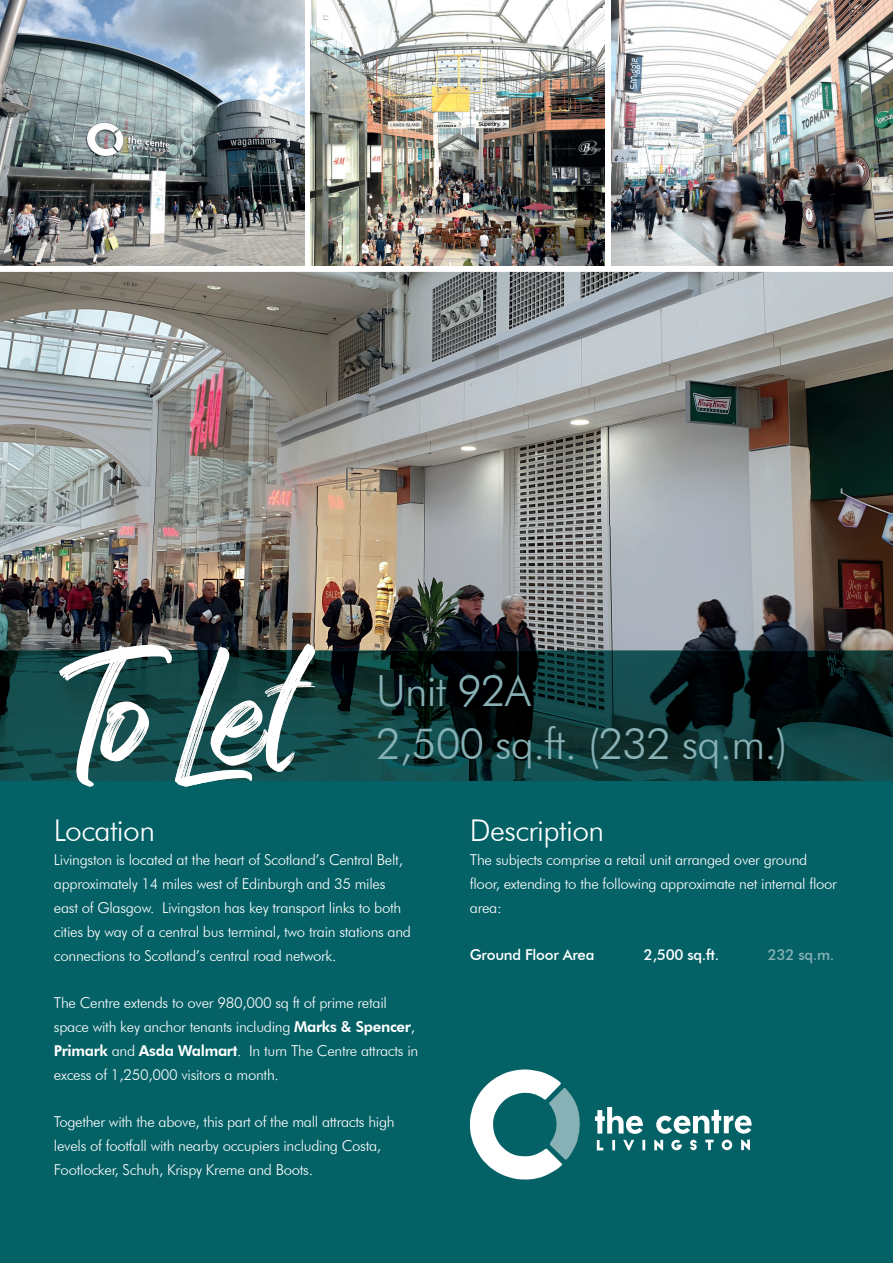
<style>
.page{position:relative;width:893px;height:1263px;background:#fff}
.page>*{position:absolute;margin:0;border:0;box-sizing:border-box;transform-origin:0 0}
.t1{font:150.9px "Kaiya Land";color:#fff}
.t2{font:300 43.05px/52.5px "Futura BT";letter-spacing:-.02em;color:#87b1b5}
.t3{font:300 30px "Futura BT";letter-spacing:-.02em;color:#fff}
.t4{font:300 15px/24px "Futura BT";letter-spacing:-.02em;color:#fff}
.t5{font:500 15px "Futura BT";letter-spacing:-.02em;color:#fff}
.t6{font:500 15px "Futura BT";color:#87b1b5}
.s1{font-weight:800}
</style>
<div class="page">
<div style="left:0;top:651px;width:893px;height:612px;background:#046166"></div>
<svg style="left:595px;top:1107px;width:48px;height:27px"></svg>
<svg style="left:656px;top:1110px;width:95px;height:24px"></svg>
<svg style="left:597px;top:1140px;width:6px;height:10px"></svg>
<svg style="left:612px;top:1140px;width:3px;height:10px"></svg>
<svg style="left:623px;top:1140px;width:11px;height:10px"></svg>
<svg style="left:642px;top:1140px;width:3px;height:10px"></svg>
<svg style="left:654px;top:1140px;width:9px;height:10px"></svg>
<svg style="left:671px;top:1140px;width:11px;height:10px"></svg>
<svg style="left:690px;top:1140px;width:7px;height:10px"></svg>
<svg style="left:705px;top:1140px;width:9px;height:10px"></svg>
<svg style="left:722px;top:1140px;width:10px;height:10px"></svg>
<svg style="left:741px;top:1140px;width:9px;height:10px"></svg>
<svg style="left:469px;top:1069px;width:111px;height:111px"></svg>
<img style="left:310px;top:0;width:295px;height:266px">
<img style="left:0;top:0;width:304px;height:266px">
<img style="left:611px;top:0;width:282px;height:266px">
<img style="left:0;top:272px;width:893px;height:379px">
<img style="left:0;top:651px;width:59px;height:130px">
<img style="left:315px;top:651px;width:578px;height:130px">
<img style="left:59px;top:644px;width:256px;height:137px">
<img style="left:108px;top:645px;width:62px;height:6px">
<img style="left:59px;top:651px;width:111px;height:80px">
<h1 class="t1" style="left:59px;top:607px;width:236px">To Let</h1>
<h2 class="t2" style="left:376px;top:664px;width:413px">Unit 92A<br>2,500 sq.ft. (232 sq.m.)</h2>
<h3 class="t3" style="left:54px;top:812px;width:103px">Location</h3>
<p class="t4" style="left:54px;top:847px;width:359px">Livingston is located at the heart of Scotland’s Central Belt, approximately 14 miles west of Edinburgh and 35 miles east of Glasgow. Livingston has key transport links to both cities by way of a central bus terminal, two train stations and connections to Scotland’s central road network.</p>
<p class="t4" style="left:54px;top:990px;width:366px">The Centre extends to over 980,000 sq ft of prime retail space with key anchor tenants including <span class="s1">Marks &amp; Spencer</span>, <span class="s1">Primark</span> and <span class="s1">Asda Walmart</span>. In turn The Centre attracts in excess of 1,250,000 visitors a month.</p>
<p class="t4" style="left:54px;top:1110px;width:342px">Together with the above, this part of the mall attracts high levels of footfall with nearby occupiers including Costa,<br>Footlocker, Schuh, Krispy Kreme and Boots.</p>
<h3 class="t3" style="left:470px;top:812px;width:136px">Description</h3>
<p class="t4" style="left:470px;top:847px;width:369px">The subjects comprise a retail unit arranged over ground floor, extending to the following approximate net internal floor area:</p>
<p class="t5" style="left:470px;top:945px;width:126px">Ground Floor Area</p>
<p class="t5" style="left:644px;top:945px;width:77px">2,500 sq.ft.</p>
<p class="t6" style="left:768px;top:945px;width:68px">232 sq.m.</p>
</div>
